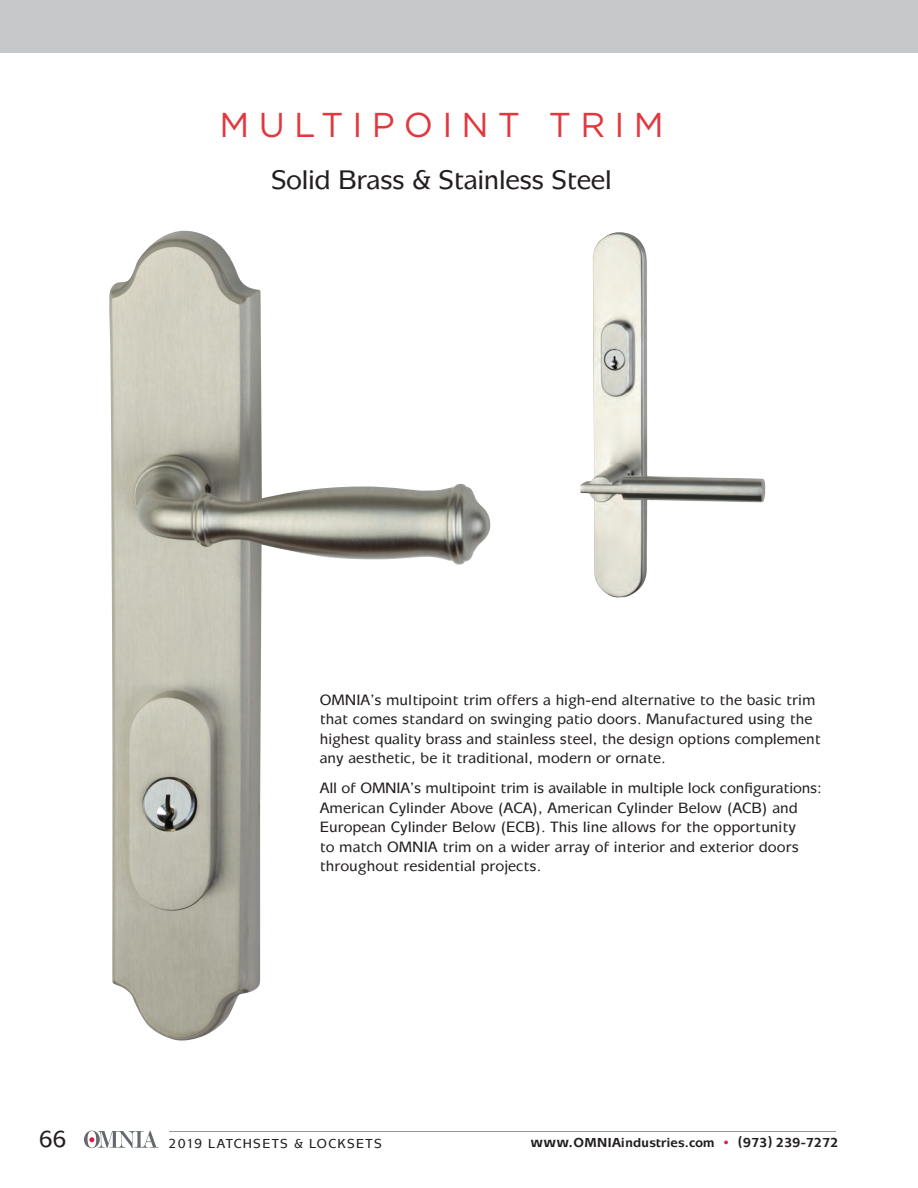
<style>
.page{position:relative;width:918px;height:1188px;background:#fff}
.page>*{position:absolute;margin:0;border:0;box-sizing:border-box;transform-origin:0 0}
.t1{font:34.5px "Gotham";letter-spacing:.265em;color:#e1373d}
.t2{font:500 27px "Mixage IT Cby BT";letter-spacing:-.02em;color:#231f20}
.t3{font:500 24px "Mixage ITC Std";color:#231f20}
.t4{font:500 15px/19.5px "Mixage IT Cby BT";color:#231f20}
.t5{font:700 13.5px "Mixage ITC Std";letter-spacing:.025em;color:#231f20}
.t6{font:500 13.5px "Mixage ITC Std";letter-spacing:.1em;color:#231f20}
.s1{font-size:15px}
.s2{color:#e4183e}
</style>
<div class="page">
<svg style="left:84px;top:1131px;width:75px;height:17px"></svg>
<hr style="left:169px;top:1131px;width:667px;height:1px;background:#939598">
<div style="left:0;top:0;width:918px;height:53px;background:#c7c8ca"></div>
<img style="left:109px;top:231px;width:381px;height:810px">
<img style="left:580px;top:232px;width:186px;height:366px">
<h1 class="t1" style="left:220px;top:106px;width:446px">MULTIPOINT TRIM</h1>
<h2 class="t2" style="left:271px;top:163px;width:343px">Solid Brass &amp; Stainless Steel</h2>
<p class="t4" style="left:320px;top:690px;width:503px">OMNIA’s multipoint trim offers a high-end alternative to the basic trim that comes standard on swinging patio doors. Manufactured using the highest quality brass and stainless steel, the design options complement any aesthetic, be it traditional, modern or ornate.</p>
<p class="t4" style="left:320px;top:778px;width:503px">All of OMNIA’s multipoint trim is available in multiple lock configurations:<br>American Cylinder Above (ACA), American Cylinder Below (ACB) and European Cylinder Below (ECB). This line allows for the opportunity<br>to match OMNIA trim on a wider array of interior and exterior doors throughout residential projects.</p>
<h3 class="t3" style="left:39px;top:1125px;width:29px">66</h3>
<p class="t6" style="left:168px;top:1135px;width:215px">2019 LATCHSETS &amp; LOCKSETS</p>
<p class="t5" style="left:531px;top:1134px;width:309px"><span class="s1">www.</span>OMNIAindustries.com <span class="s2">•</span> (973) 239-7272</p>
</div>
